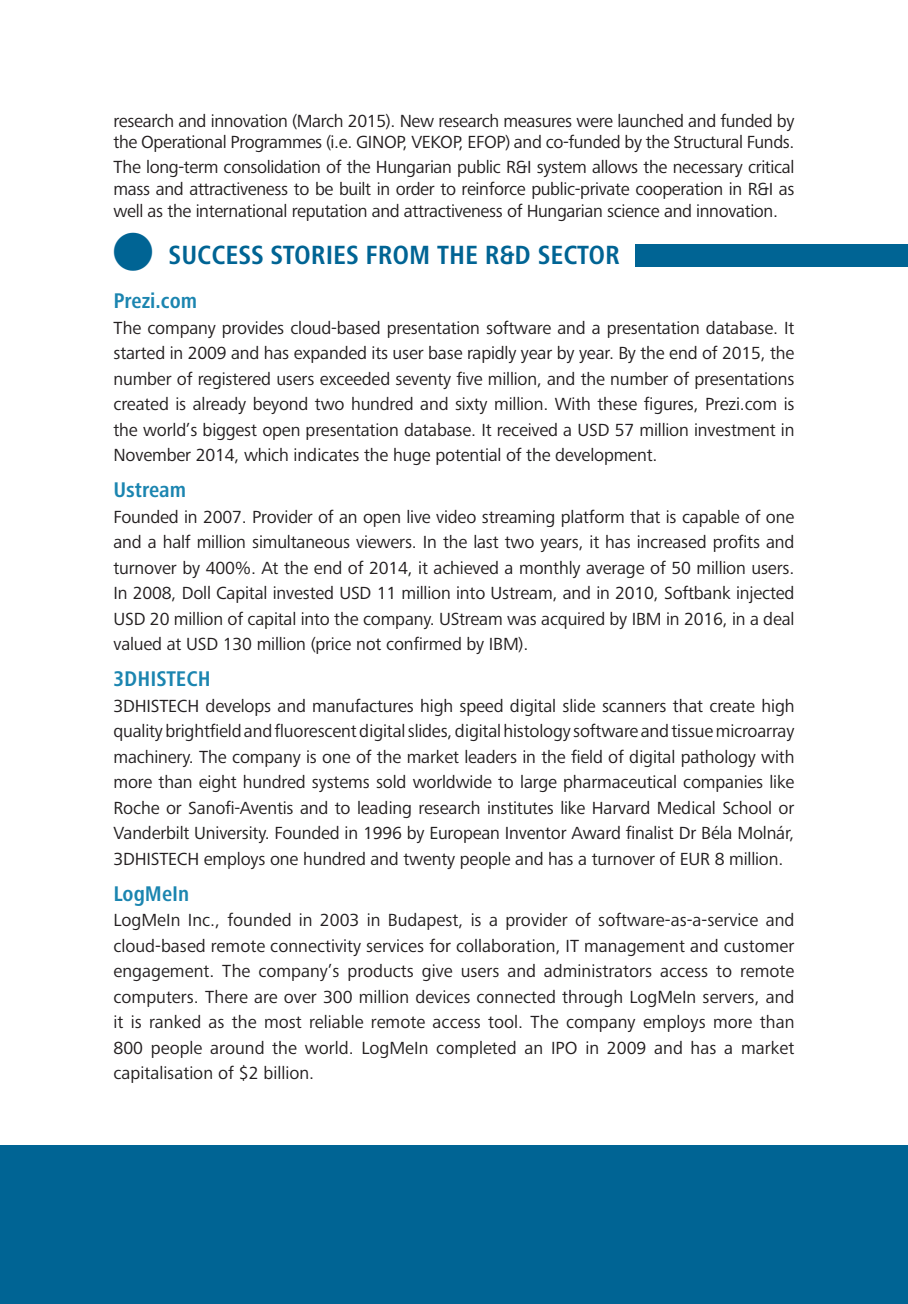
<style>
.page{position:relative;width:908px;height:1304px;background:#fff}
.page>*{position:absolute;margin:0;border:0;box-sizing:border-box;transform-origin:0 0}
.t1{font:700 condensed 27.2px "Frutiger Next Pro";color:#006494}
.t2{font:700 condensed 22px "Frutiger Next Pro";color:#1b85b0}
.t3{font:18.2px/25.4px "Frutiger Next Pro";letter-spacing:-.01em;color:#231f20;text-align:justify}
</style>
<div class="page">
<div style="left:635px;top:244px;width:272px;height:22px;background:#006494"></div>
<div style="left:0;top:1145px;width:907px;height:159px;background:#006494"></div>
<p class="t3" style="left:113px;top:110px;width:682px;line-height:21.8px">research and innovation (March 2015). New research measures were launched and funded by the Operational Programmes (i.e. GINOP, VEKOP, EFOP) and co-funded by the Structural Funds.</p>
<p class="t3" style="left:113px;top:156px;width:682px;line-height:21.8px">The long-term consolidation of the Hungarian public R&amp;I system allows the necessary critical mass and attractiveness to be built in order to reinforce public-private cooperation in R&amp;I as well as the international reputation and attractiveness of Hungarian science and innovation.</p>
<h1 class="t1" style="left:168px;top:239px;width:452px">SUCCESS STORIES FROM THE R&amp;D SECTOR</h1>
<p class="t2" style="left:113px;top:288px;width:85px">Prezi.com</p>
<p class="t3" style="left:113px;top:315px;width:682px">The company provides cloud-based presentation software and a presentation database. It started in 2009 and has expanded its user base rapidly year by year. By the end of 2015, the number of registered users exceeded seventy five million, and the number of presentations created is already beyond two hundred and sixty million. With these figures, Prezi.com is the world’s biggest open presentation database. It received a USD 57 million investment in November 2014, which indicates the huge potential of the development.</p>
<p class="t2" style="left:113px;top:477px;width:74px">Ustream</p>
<p class="t3" style="left:113px;top:504px;width:682px">Founded in 2007. Provider of an open live video streaming platform that is capable of one and a half million simultaneous viewers. In the last two years, it has increased profits and turnover by 400%. At the end of 2014, it achieved a monthly average of 50 million users.<br>In 2008, Doll Capital invested USD 11 million into Ustream, and in 2010, Softbank injected USD 20 million of capital into the company. UStream was acquired by IBM in 2016, in a deal valued at USD 130 million (price not confirmed by IBM).</p>
<p class="t2" style="left:113px;top:667px;width:99px">3DHISTECH</p>
<p class="t3" style="left:113px;top:693px;width:682px">3DHISTECH develops and manufactures high speed digital slide scanners that create high quality brightfield and fluorescent digital slides, digital histology software and tissue microarray machinery. The company is one of the market leaders in the field of digital pathology with more than eight hundred systems sold worldwide to large pharmaceutical companies like Roche or Sanofi-Aventis and to leading research institutes like Harvard Medical School or Vanderbilt University. Founded in 1996 by European Inventor Award finalist Dr Béla Molnár, 3DHISTECH employs one hundred and twenty people and has a turnover of EUR 8 million.</p>
<p class="t2" style="left:113px;top:881px;width:77px">LogMeIn</p>
<p class="t3" style="left:113px;top:908px;width:682px">LogMeIn Inc., founded in 2003 in Budapest, is a provider of software-as-a-service and cloud-based remote connectivity services for collaboration, IT management and customer engagement. The company’s products give users and administrators access to remote computers. There are over 300 million devices connected through LogMeIn servers, and it is ranked as the most reliable remote access tool. The company employs more than 800 people around the world. LogMeIn completed an IPO in 2009 and has a market capitalisation of $2 billion.</p>
</div>
